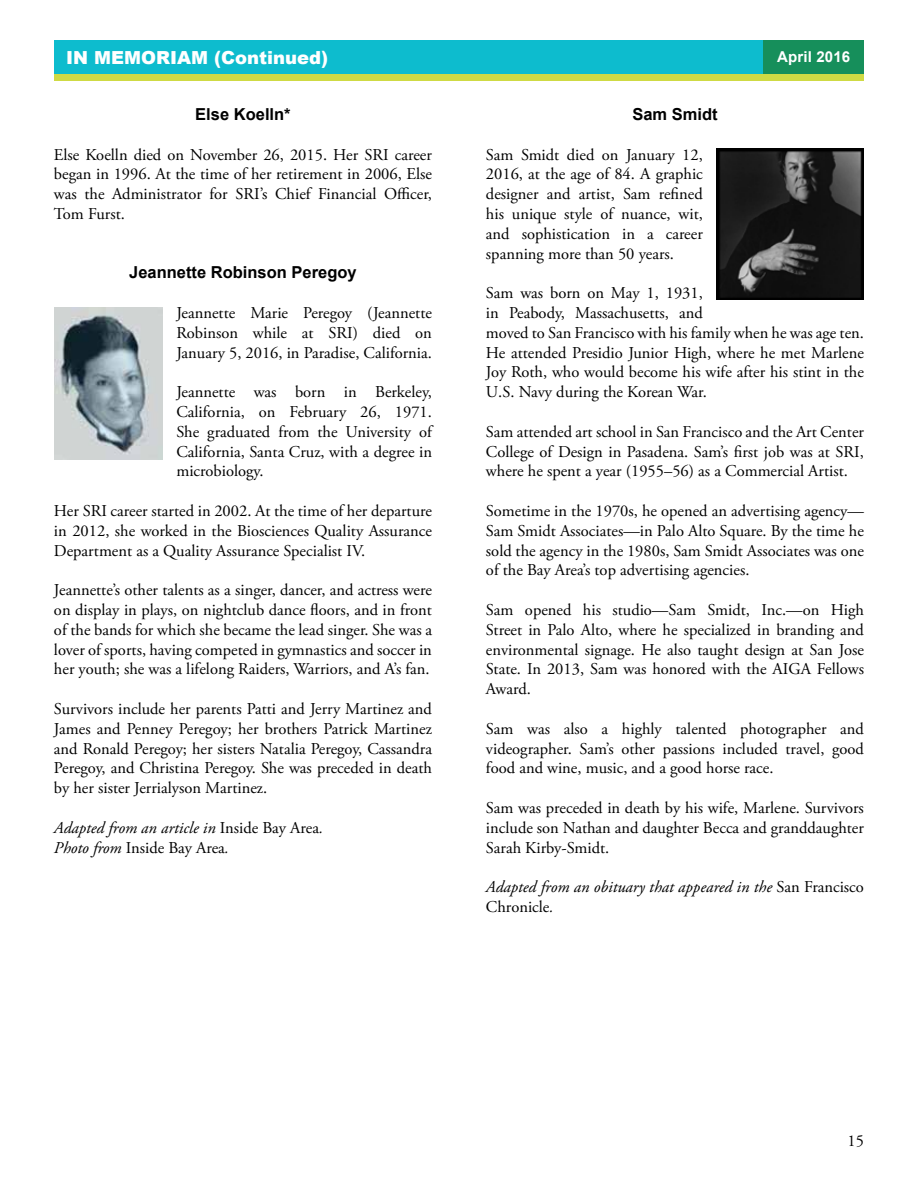
<style>
.page{position:relative;width:918px;height:1188px;background:#fff}
.page>*{position:absolute;margin:0;border:0;box-sizing:border-box;transform-origin:0 0}
.t1{font:900 18px "Arial";color:#fff}
.t2{font:16.5px/19.8px "Adobe Garamond Pro";color:#000;text-align:justify}
.t3{font:italic 16.5px/19.8px "Adobe Garamond Pro";color:#000}
.t4{font:700 16.5px "Arial";color:#000}
.t5{font:700 15px "Arial";letter-spacing:.01em;color:#fff}
.s1{font-style:normal}
</style>
<div class="page">
<div style="left:54px;top:68px;width:810px;height:13px;background:#cfda44"></div>
<div style="left:54px;top:40px;width:810px;height:34px;background:#0dbcce"></div>
<div style="left:764px;top:40px;width:100px;height:34px;background:#168f5b"></div>
<img style="left:54px;top:307px;width:109px;height:152px">
<img style="left:716px;top:148px;width:148px;height:152px">
<p class="t1" style="left:66px;top:45px;width:263px">IN MEMORIAM (Continued)</p>
<p class="t4" style="left:195px;top:103px;width:97px">Else Koelln*</p>
<p class="t2" style="left:54px;top:145px;width:379px">Else Koelln died on November 26, 2015. Her SRI career began in 1996. At the time of her retirement in 2006, Else was the Administrator for SRI’s Chief Financial Officer, Tom Furst.</p>
<p class="t4" style="left:129px;top:262px;width:229px">Jeannette Robinson Peregoy</p>
<p class="t2" style="left:176px;top:303px;width:257px">Jeannette Marie Peregoy (Jeannette Robinson while at SRI) died on January 5, 2016, in Paradise, California.</p>
<p class="t2" style="left:176px;top:383px;width:257px">Jeannette was born in Berkeley, California, on February 26, 1971.<br>She graduated from the University of California, Santa Cruz, with a degree in microbiology.</p>
<p class="t2" style="left:54px;top:501px;width:380px">Her SRI career started in 2002. At the time of her departure in 2012, she worked in the Biosciences Quality Assurance Department as a Quality Assurance Specialist IV.</p>
<p class="t2" style="left:54px;top:581px;width:380px">Jeannette’s other talents as a singer, dancer, and actress were on display in plays, on nightclub dance floors, and in front of the bands for which she became the lead singer. She was a lover of sports, having competed in gymnastics and soccer in her youth; she was a lifelong Raiders, Warriors, and A’s fan.</p>
<p class="t2" style="left:54px;top:699px;width:380px">Survivors include her parents Patti and Jerry Martinez and James and Penney Peregoy; her brothers Patrick Martinez and Ronald Peregoy; her sisters Natalia Peregoy, Cassandra Peregoy, and Christina Peregoy. She was preceded in death by her sister Jerrialyson Martinez.</p>
<p class="t3" style="left:54px;top:818px;width:271px">Adapted from an article in <span class="s1">Inside Bay Area</span>.<br>Photo from <span class="s1">Inside Bay Area</span>.</p>
<p class="t5" style="left:777px;top:47px;width:75px">April 2016</p>
<p class="t4" style="left:632px;top:103px;width:87px">Sam Smidt</p>
<p class="t2" style="left:486px;top:145px;width:218px">Sam Smidt died on January 12, 2016, at the age of 84. A graphic designer and artist, Sam refined his unique style of nuance, wit, and sophistication in a career spanning more than 50 years.</p>
<p class="t2" style="left:486px;top:284px;width:380px;text-align:left">Sam was born on May 1, 1931,<br>in Peabody, Massachusetts, and<br>moved to San Francisco with his family when he was age ten.<br>He attended Presidio Junior High, where he met Marlene Joy Roth, who would become his wife after his stint in the U.S. Navy during the Korean War.</p>
<p class="t2" style="left:486px;top:422px;width:380px">Sam attended art school in San Francisco and the Art Center College of Design in Pasadena. Sam’s first job was at SRI, where he spent a year (1955–56) as a Commercial Artist.</p>
<p class="t2" style="left:486px;top:501px;width:380px">Sometime in the 1970s, he opened an advertising agency— Sam Smidt Associates—in Palo Alto Square. By the time he sold the agency in the 1980s, Sam Smidt Associates was one of the Bay Area’s top advertising agencies.</p>
<p class="t2" style="left:486px;top:600px;width:380px">Sam opened his studio—Sam Smidt, Inc.—on High Street in Palo Alto, where he specialized in branding and environmental signage. He also taught design at San Jose State. In 2013, Sam was honored with the AIGA Fellows Award.</p>
<p class="t2" style="left:486px;top:719px;width:379px">Sam was also a highly talented photographer and videographer. Sam’s other passions included travel, good food and wine, music, and a good horse race.</p>
<p class="t2" style="left:486px;top:798px;width:379px">Sam was preceded in death by his wife, Marlene. Survivors include son Nathan and daughter Becca and granddaughter Sarah Kirby-Smidt.</p>
<p class="t3" style="left:486px;top:878px;width:379px">Adapted from an obituary that appeared in the <span class="s1">San Francisco<br>Chronicle</span>.</p>
<p class="t2" style="left:847px;top:1131px;width:18px">15</p>
</div>
